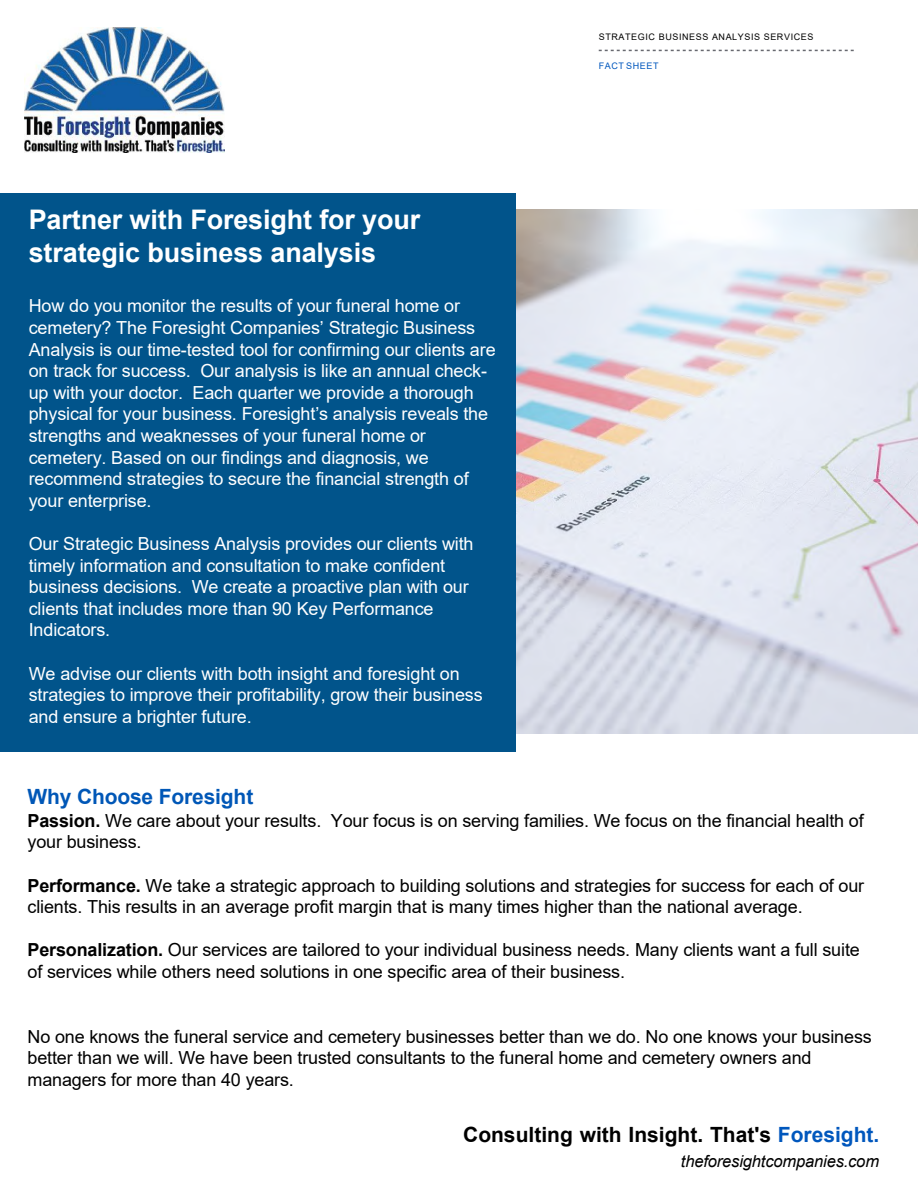
<style>
.page{position:relative;width:918px;height:1188px;background:#fff}
.page>*{position:absolute;margin:0;border:0;box-sizing:border-box;transform-origin:0 0}
.t1{font:700 27px/32.4px "Arial";letter-spacing:-.005em;color:#fff}
.t2{font:700 21px "Arial";color:#000}
.t3{font:700 21px "Arial";letter-spacing:-.005em;color:#0057b7}
.t4{font:18px/21.6px "Arial";letter-spacing:-.01em;color:#fff}
.t5{font:18px/21.6px "Arial";letter-spacing:-.01em;color:#000}
.t6{font:italic 16.5px "Arial";letter-spacing:-.01em;color:#000}
.t7{font:9px "Arial";letter-spacing:.065em;color:#000}
.t8{font:9px "Arial";letter-spacing:.065em;color:#0057bd}
.s1{font-weight:700}
.s2{color:#0057bd}
</style>
<div class="page">
<img style="left:515px;top:209px;width:403px;height:524px">
<div style="left:0;top:193px;width:515px;height:558px;background:#01548b"></div>
<svg style="left:599px;top:50px;width:255px;height:1px"></svg>
<img style="left:25px;top:27px;width:199px;height:125px">
<h1 class="t1" style="left:29px;top:204px;width:393px">Partner with Foresight for your strategic business analysis</h1>
<p class="t4" style="left:29px;top:295px;width:468px">How do you monitor the results of your funeral home or cemetery? The Foresight Companies’ Strategic Business Analysis is our time-tested tool for confirming our clients are on track for success. Our analysis is like an annual check&shy;up with your doctor. Each quarter we provide a thorough physical for your business. Foresight’s analysis reveals the strengths and weaknesses of your funeral home or cemetery. Based on our findings and diagnosis, we recommend strategies to secure the financial strength of your enterprise.</p>
<p class="t4" style="left:29px;top:533px;width:446px">Our Strategic Business Analysis provides our clients with timely information and consultation to make confident business decisions. We create a proactive plan with our clients that includes more than 90 Key Performance Indicators.</p>
<p class="t4" style="left:29px;top:662px;width:456px">We advise our clients with both insight and foresight on strategies to improve their profitability, grow their business and ensure a brighter future.</p>
<p class="t7" style="left:599px;top:31px;width:216px">STRATEGIC BUSINESS ANALYSIS SERVICES</p>
<p class="t8" style="left:599px;top:59px;width:61px">FACT SHEET</p>
<p class="t3" style="left:27px;top:782px;width:227px">Why Choose Foresight</p>
<p class="t5" style="left:27px;top:810px;width:838px"><span class="s1">Passion.</span> We care about your results. Your focus is on serving families. We focus on the financial health of your business.</p>
<p class="t5" style="left:27px;top:874px;width:838px"><span class="s1">Performance.</span> We take a strategic approach to building solutions and strategies for success for each of our clients. This results in an average profit margin that is many times higher than the national average.</p>
<p class="t5" style="left:27px;top:939px;width:834px"><span class="s1">Personalization.</span> Our services are tailored to your individual business needs. Many clients want a full suite of services while others need solutions in one specific area of their business.</p>
<p class="t5" style="left:27px;top:1026px;width:846px">No one knows the funeral service and cemetery businesses better than we do. No one knows your business better than we will. We have been trusted consultants to the funeral home and cemetery owners and managers for more than 40 years.</p>
<p class="t2" style="left:463px;top:1119px;width:418px">Consulting with Insight. That's <span class="s2">Foresight.</span></p>
<p class="t6" style="left:681px;top:1151px;width:200px">theforesightcompanies.com</p>
</div>
